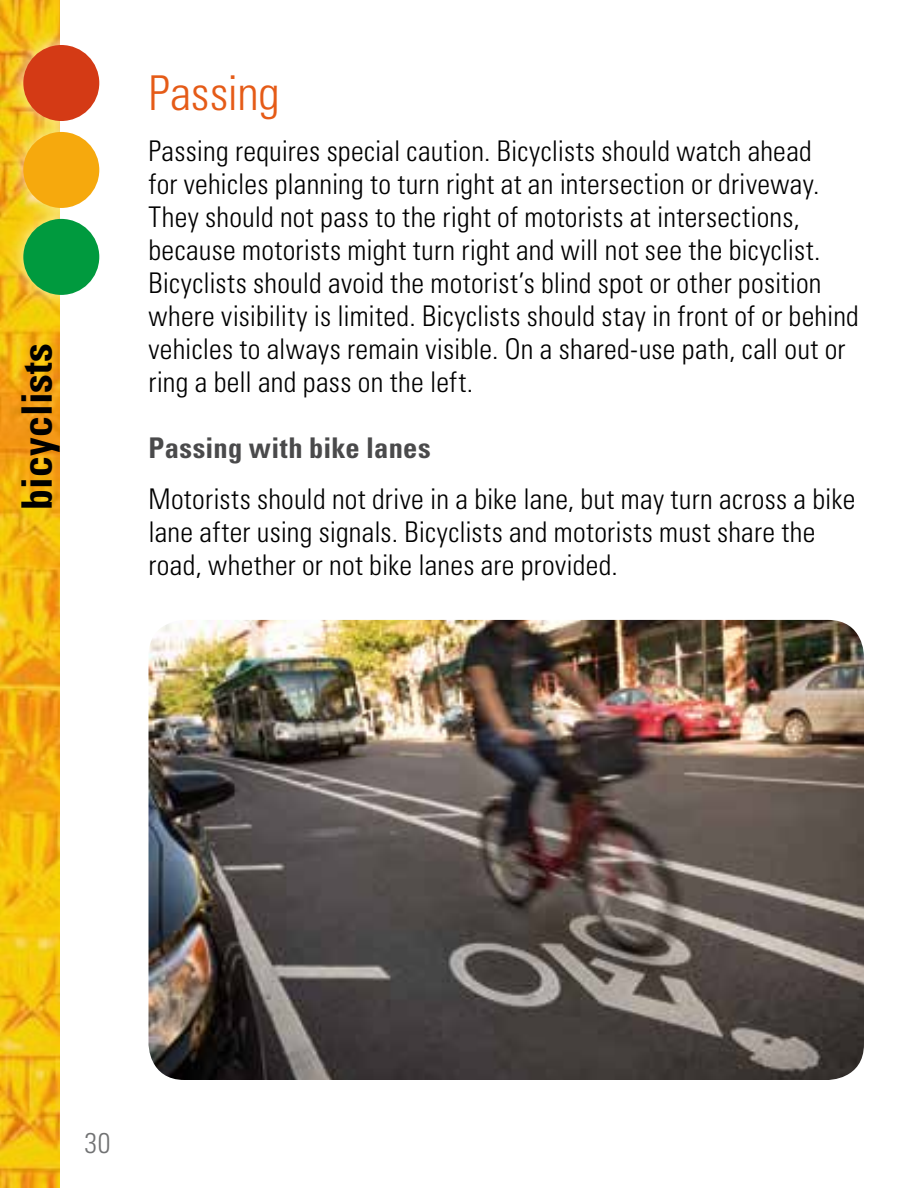
<style>
.page{position:relative;width:918px;height:1188px;background:#fff}
.page>*{position:absolute;margin:0;border:0;box-sizing:border-box;transform-origin:0 0}
.t1{font:300 condensed 48px "Univers";letter-spacing:-.005em;color:#e55b17}
.t2{font:700 condensed 42px "Univers";color:#000}
.t3{font:300 condensed 28.5px/33px "Univers";letter-spacing:.01em;color:#000}
.t4{font:700 condensed 28.5px "Univers";letter-spacing:.01em;color:#4a4a4b}
.t5{font:300 condensed 28.5px "Univers";color:#717273}
</style>
<div class="page">
<svg style="left:0;top:0;width:60px;height:1188px;background:#f2b40f"></svg>
<div style="left:5px;top:26px;width:113px;height:288px;background:#fff;opacity:.75"></div>
<div style="left:23px;top:45px;width:76px;height:76px;background:#d43a15;border-radius:50%"></div>
<div style="left:23px;top:132px;width:76px;height:76px;background:#f6a90d;border-radius:50%"></div>
<div style="left:23px;top:219px;width:76px;height:76px;background:#009a3e;border-radius:50%"></div>
<img style="left:148px;top:620px;width:716px;height:460px">
<h2 class="t2" style="left:11px;top:510px;width:168px;rotate:-90deg">bicyclists</h2>
<h1 class="t1" style="left:148px;top:64px;width:133px">Passing</h1>
<p class="t3" style="left:148px;top:135px;width:712px">Passing requires special caution. Bicyclists should watch ahead<br>for vehicles planning to turn right at an intersection or driveway.<br>They should not pass to the right of motorists at intersections, because motorists might turn right and will not see the bicyclist.<br>Bicyclists should avoid the motorist’s blind spot or other position where visibility is limited. Bicyclists should stay in front of or behind vehicles to always remain visible. On a shared-use path, call out or ring a bell and pass on the left.</p>
<p class="t4" style="left:148px;top:430px;width:284px">Passing with bike lanes</p>
<p class="t3" style="left:148px;top:483px;width:708px">Motorists should not drive in a bike lane, but may turn across a bike lane after using signals. Bicyclists and motorists must share the road, whether or not bike lanes are provided.</p>
<p class="t5" style="left:85px;top:1126px;width:27px">30</p>
</div>
